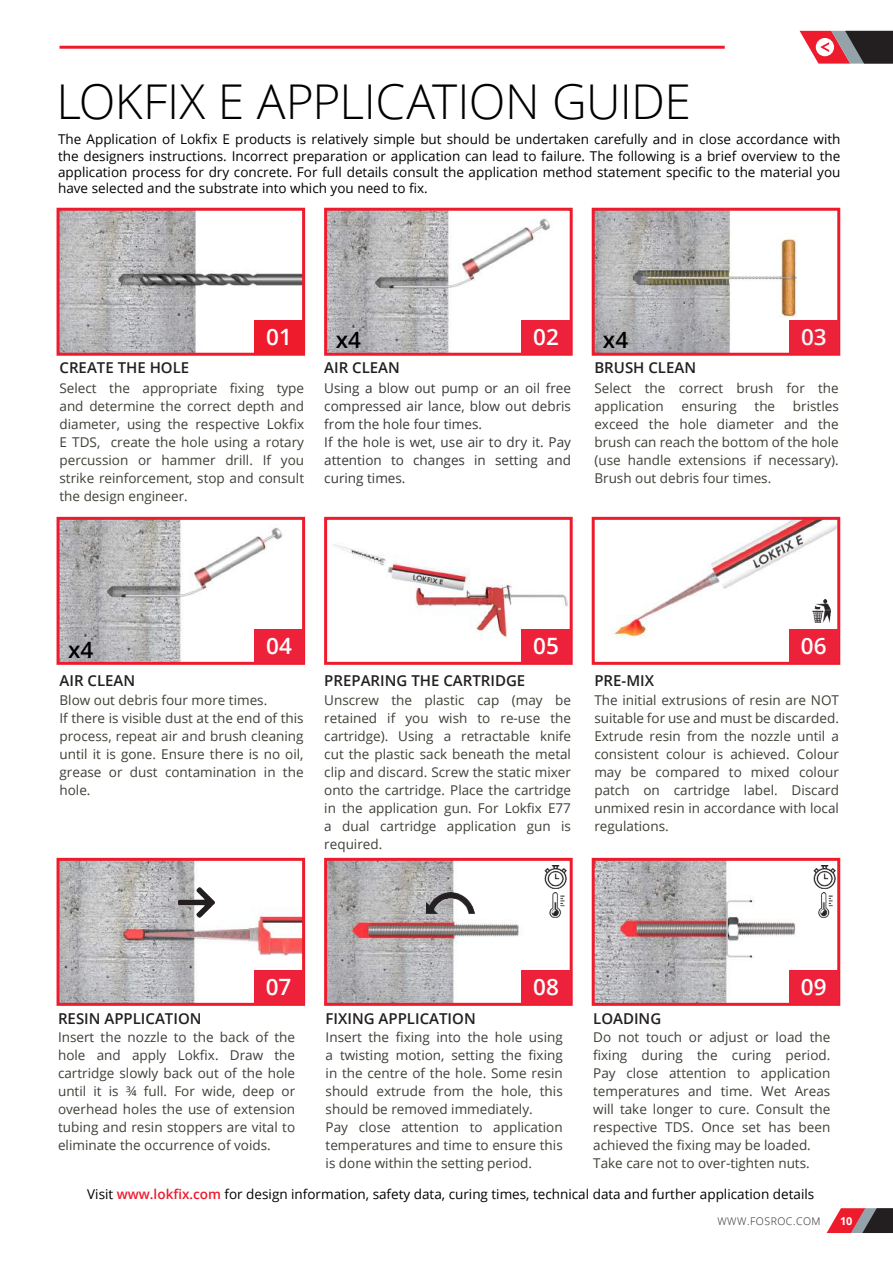
<style>
.page{position:relative;width:893px;height:1263px;background:#fff}
.page>*{position:absolute;margin:0;border:0;box-sizing:border-box;transform-origin:0 0}
.t1{font:300 48px "Open Sans";letter-spacing:-.01em;color:#000}
.t2{font:600 22.5px "Open Sans";color:#fff}
.t3{font:600 22.5px "Open Sans";color:#000}
.t4{font:600 22.5px "Open Sans";color:#f5f5f6}
.t5{font:600 15px "Open Sans";color:#231f20}
.t6{font:13.5px/18px "Open Sans";color:#3f3e36;text-align:justify}
.t7{font:13.5px/16.2px "Open Sans";color:#000;text-align:justify}
.t8{font:13.5px/18px "Open Sans";color:#383839}
.t9{font:700 10.95px "Open Sans";color:#fff}
.t10{font:300 10.5px "Open Sans";letter-spacing:.05em;color:#231f20}
.s1{font-weight:600;color:#ee1b2d}
</style>
<div class="page">
<img style="left:61px;top:212px;width:240px;height:140px">
<div style="left:57px;top:208px;width:248px;height:148px;border:3px solid #ee1b2d"></div>
<img style="left:61px;top:521px;width:221px;height:140px">
<div style="left:57px;top:517px;width:248px;height:148px;border:3px solid #ee1b2d"></div>
<img style="left:61px;top:862px;width:240px;height:140px">
<div style="left:57px;top:858px;width:248px;height:148px;border:3px solid #ee1b2d"></div>
<img style="left:328px;top:212px;width:222px;height:140px">
<div style="left:324px;top:208px;width:249px;height:148px;border:3px solid #ee1b2d"></div>
<img style="left:333px;top:544px;width:235px;height:117px">
<div style="left:324px;top:517px;width:249px;height:148px;border:3px solid #ee1b2d"></div>
<img style="left:328px;top:862px;width:229px;height:140px">
<div style="left:324px;top:858px;width:249px;height:148px;border:3px solid #ee1b2d"></div>
<img style="left:596px;top:212px;width:202px;height:140px">
<div style="left:592px;top:208px;width:248px;height:148px;border:3px solid #ee1b2d"></div>
<img style="left:613px;top:521px;width:223px;height:118px">
<div style="left:592px;top:517px;width:248px;height:148px;border:3px solid #ee1b2d"></div>
<img style="left:596px;top:862px;width:240px;height:140px">
<div style="left:592px;top:858px;width:248px;height:148px;border:3px solid #ee1b2d"></div>
<div style="left:255px;top:320px;width:49px;height:34px;background:#ee1b2d"></div>
<div style="left:255px;top:629px;width:49px;height:34px;background:#ed213a"></div>
<div style="left:254px;top:970px;width:50px;height:34px;background:#ed213a"></div>
<div style="left:522px;top:320px;width:49px;height:34px;background:#ed213a"></div>
<div style="left:522px;top:629px;width:49px;height:34px;background:#ed213a"></div>
<div style="left:522px;top:970px;width:49px;height:34px;background:#ed213a"></div>
<div style="left:790px;top:320px;width:49px;height:34px;background:#ed213a"></div>
<div style="left:789px;top:629px;width:50px;height:34px;background:#ed213a"></div>
<div style="left:789px;top:970px;width:50px;height:34px;background:#ed213a"></div>
<img style="left:818px;top:893px;width:15px;height:25px">
<img style="left:809px;top:600px;width:25px;height:23px">
<img style="left:813px;top:865px;width:22px;height:24px">
<img style="left:549px;top:893px;width:16px;height:25px">
<img style="left:544px;top:865px;width:23px;height:24px">
<img style="left:179px;top:884px;width:36px;height:34px">
<img style="left:426px;top:892px;width:49px;height:26px">
<hr style="left:60px;top:46px;width:665px;height:3px;background:#ee1b2d">
<svg style="left:800px;top:31px;width:93px;height:33px"></svg>
<svg style="left:827px;top:1208px;width:66px;height:25px;background:#984c55"></svg>
<h1 class="t1" style="left:56px;top:69px;width:636px">LOKFIX E APPLICATION GUIDE</h1>
<p class="t7" style="left:58px;top:131px;width:784px">The Application of Lokfix E products is relatively simple but should be undertaken carefully and in close accordance with the designers instructions. Incorrect preparation or application can lead to failure. The following is a brief overview to the application process for dry concrete. For full details consult the application method statement specific to the material you have selected and the substrate into which you need to fix.</p>
<h2 class="t2" style="left:266px;top:321px;width:27px">01</h2>
<h2 class="t2" style="left:533px;top:321px;width:27px">02</h2>
<h2 class="t3" style="left:336px;top:325px;width:27px">x4</h2>
<h2 class="t3" style="left:603px;top:325px;width:27px">x4</h2>
<h2 class="t4" style="left:801px;top:321px;width:27px">03</h2>
<p class="t5" style="left:60px;top:357px;width:131px">CREATE THE HOLE</p>
<p class="t5" style="left:324px;top:357px;width:77px">AIR CLEAN</p>
<p class="t5" style="left:594px;top:357px;width:103px">BRUSH CLEAN</p>
<p class="t6" style="left:60px;top:379px;width:246px">Select the appropriate fixing type and determine the correct depth and diameter, using the respective Lokfix E TDS, create the hole using a rotary percussion or hammer drill. If you strike reinforcement, stop and consult the design engineer.</p>
<p class="t8" style="left:324px;top:379px;width:248px">Using a blow out pump or an oil free compressed air lance, blow out debris from the hole four times.<br>If the hole is wet, use air to dry it. Pay attention to changes in setting and curing times.</p>
<p class="t6" style="left:594px;top:379px;width:246px">Select the correct brush for the application</p>
<p class="t6" style="left:594px;top:397px;width:246px;text-indent:199px">bristles exceed the hole diameter and the brush can reach the bottom of the hole (use handle extensions if necessary).<br>Brush out debris four times.</p>
<p class="t6" style="left:682px;top:397px;width:57px">ensuring</p>
<p class="t6" style="left:755px;top:397px;width:22px">the</p>
<h2 class="t3" style="left:68px;top:635px;width:27px">x4</h2>
<h2 class="t2" style="left:266px;top:630px;width:27px">04</h2>
<h2 class="t2" style="left:533px;top:630px;width:27px">05</h2>
<h2 class="t2" style="left:801px;top:630px;width:27px">06</h2>
<p class="t5" style="left:60px;top:670px;width:77px">AIR CLEAN</p>
<p class="t5" style="left:324px;top:670px;width:202px">PREPARING THE CARTRIDGE</p>
<p class="t5" style="left:594px;top:670px;width:61px">PRE-MIX</p>
<p class="t6" style="left:60px;top:690px;width:246px;text-align:left">Blow out debris four more times.<br>If there is visible dust at the end of this process, repeat air and brush cleaning until it is gone. Ensure there is no oil, grease or dust contamination in the hole.</p>
<p class="t6" style="left:324px;top:690px;width:248px">Unscrew the plastic cap (may be retained if you wish to re-use the cartridge). Using a retractable knife cut the plastic sack beneath the metal clip and discard. Screw the static mixer onto the cartridge. Place the cartridge in the application gun. For Lokfix E77 a dual cartridge application gun is required.</p>
<p class="t6" style="left:594px;top:690px;width:246px">The initial extrusions of resin are NOT suitable for use and must be discarded.<br>Extrude resin from the nozzle until a consistent colour is achieved. Colour may be compared to mixed colour patch on cartridge label. Discard unmixed resin in accordance with local regulations.</p>
<h2 class="t2" style="left:266px;top:971px;width:27px">07</h2>
<h2 class="t2" style="left:533px;top:971px;width:27px">08</h2>
<h2 class="t2" style="left:801px;top:971px;width:27px">09</h2>
<p class="t5" style="left:58px;top:1008px;width:145px">RESIN APPLICATION</p>
<p class="t5" style="left:326px;top:1008px;width:152px">FIXING APPLICATION</p>
<p class="t5" style="left:593px;top:1008px;width:70px">LOADING</p>
<p class="t6" style="left:58px;top:1028px;width:239px">Insert the nozzle to the back of the hole and apply Lokfix. Draw the cartridge slowly back out of the hole until it is ¾ full. For wide, deep or overhead holes the use of extension tubing and resin stoppers are vital to eliminate the occurrence of voids.</p>
<p class="t6" style="left:326px;top:1028px;width:239px;text-align:left">Insert the fixing into the hole using a twisting motion, setting the fixing in the centre of the hole. Some resin should extrude from the hole, this should be removed immediately.<br>Pay close attention to application temperatures and time to ensure this is done within the setting period.</p>
<p class="t6" style="left:593px;top:1028px;width:239px;text-align:left">Do not touch or adjust or load the fixing during the curing period.<br>Pay close attention to application temperatures and time. Wet Areas will take longer to cure. Consult the respective TDS. Once set has been achieved the fixing may be loaded.<br>Take care not to over-tighten nuts.</p>
<p class="t7" style="left:87px;top:1185px;width:728px">Visit <span class="s1">www.lokfix.com</span> for design information, safety data, curing times, technical data and further application details</p>
<p class="t10" style="left:717px;top:1213px;width:105px">WWW.FOSROC.COM</p>
<p class="t9" style="left:840px;top:1213px;width:14px">10</p>
</div>
